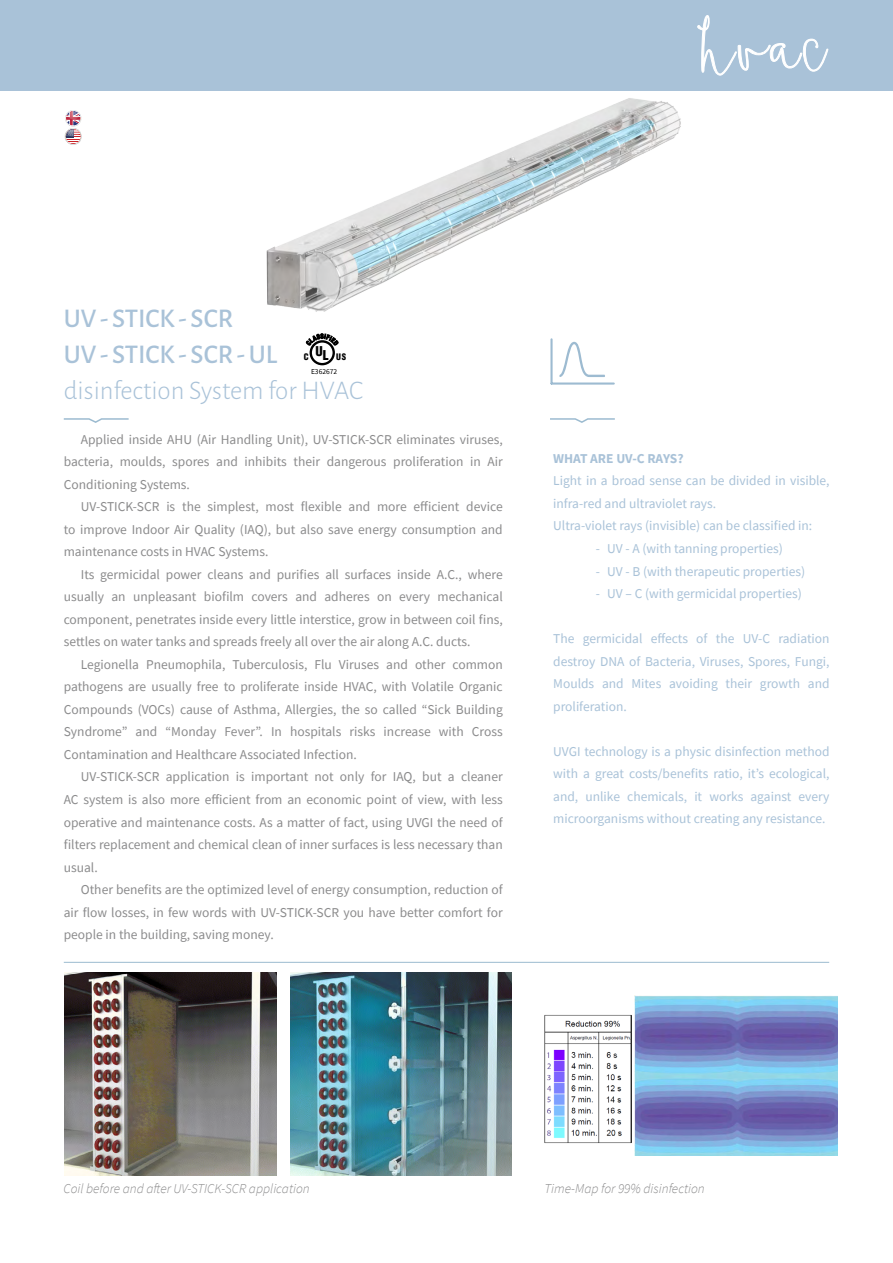
<style>
.page{position:relative;width:893px;height:1263px;background:#fff}
.page>*{position:absolute;margin:0;border:0;box-sizing:border-box;transform-origin:0 0}
.t1{font:500 27px/36px "Alegreya Sans";color:#a9c2d8}
.t2{font:300 27px "Alegreya Sans";color:#a9c2d8}
.t3{font:13.5px/22.5px "Source Sans Pro";color:#8b8b8c;text-align:justify}
.t4{font:13.5px/22.5px "Source Sans Pro";color:#a9c2d8;text-align:justify}
.t5{font:italic 300 13.5px "Source Sans Pro";color:#8b8b8c}
.t6{font:700 13.5px "Source Sans Pro";letter-spacing:-.01em;color:#a9c2d8}
.t7{font:900 condensed 8.85px "Helvetica";color:#000}
.t8{font:7.5px "Source Sans Pro";color:#000}
.s1{font-size:13.2px}
</style>
<div class="page">
<svg style="left:63px;top:418px;width:66px;height:5px"></svg>
<svg style="left:550px;top:418px;width:65px;height:5px"></svg>
<hr style="left:64px;top:962px;width:765px;height:1px;background:#9cbbd0">
<svg style="left:559px;top:342px;width:46px;height:35px"></svg>
<hr style="left:550px;top:339px;width:3px;height:44px;background:#9dbbd1">
<hr style="left:551px;top:382px;width:63px;height:3px;background:#9dbbd1">
<img style="left:291px;top:972px;width:221px;height:203px">
<img style="left:64px;top:972px;width:213px;height:203px">
<div style="left:0;top:0;width:893px;height:90px;background:#a9c2d8"></div>
<img style="left:64px;top:90px;width:765px;height:222px">
<img style="left:635px;top:995px;width:203px;height:160px">
<img style="left:544px;top:1015px;width:87px;height:128px">
<svg style="left:65px;top:110px;width:17px;height:35px"></svg>
<svg style="left:697px;top:15px;width:132px;height:61px"></svg>
<div style="left:310px;top:340px;width:25px;height:25px;border:2px solid #000;border-radius:50%"></div>
<svg style="left:306px;top:333px;width:32px;height:13px"></svg>
<h1 class="t1" style="left:64px;top:298px;width:215px">UV - STICK - SCR<br>UV - STICK - SCR - UL</h1>
<h1 class="t2" style="left:64px;top:372px;width:301px">disinfection System for HVAC</h1>
<p class="t7" style="left:304px;top:351px;width:44px">C <sup>U</sup><span class="s1">L</span> US</p>
<p class="t8" style="left:311px;top:367px;width:28px">E362672</p>
<p class="t3" style="left:64px;top:428px;width:440px;text-indent:17px">Applied inside AHU (Air Handling Unit), UV-STICK-SCR eliminates viruses, bacteria, moulds, spores and inhibits their dangerous proliferation in Air Conditioning Systems.</p>
<p class="t3" style="left:64px;top:496px;width:440px;text-indent:17px">UV-STICK-SCR is the simplest, most flexible and more efficient device to improve Indoor Air Quality (IAQ), but also save energy consumption and maintenance costs in HVAC Systems.</p>
<p class="t3" style="left:64px;top:563px;width:440px;text-indent:17px">Its germicidal power cleans and purifies all surfaces inside A.C., where usually an unpleasant biofilm covers and adheres on every mechanical component, penetrates inside every little interstice, grow in between coil fins, settles on water tanks and spreads freely all over the air along A.C. ducts.</p>
<p class="t3" style="left:64px;top:653px;width:440px;text-indent:17px">Legionella Pneumophila, Tuberculosis, Flu Viruses and other common pathogens are usually free to proliferate inside HVAC, with Volatile Organic Compounds (VOCs) cause of Asthma, Allergies, the so called “Sick Building Syndrome” and “Monday Fever”. In hospitals risks increase with Cross Contamination and Healthcare Associated Infection.</p>
<p class="t3" style="left:64px;top:766px;width:440px;text-indent:17px">UV-STICK-SCR application is important not only for IAQ, but a cleaner AC system is also more efficient from an economic point of view, with less operative and maintenance costs. As a matter of fact, using UVGI the need of filters replacement and chemical clean of inner surfaces is less necessary than usual.</p>
<p class="t3" style="left:64px;top:878px;width:440px;text-indent:17px">Other benefits are the optimized level of energy consumption, reduction of air flow losses, in few words with UV-STICK-SCR you have better comfort for people in the building, saving money.</p>
<p class="t6" style="left:553px;top:449px;width:132px">WHAT ARE UV-C RAYS?</p>
<p class="t4" style="left:553px;top:470px;width:278px;text-align:left">Light in a broad sense can be divided in visible, infra-red and ultraviolet rays.<br>Ultra-violet rays (invisible) can be classified in:</p>
<p class="t4" style="left:596px;top:537px;width:189px">- UV - A (with tanning properties)</p>
<p class="t4" style="left:596px;top:560px;width:211px">- UV - B (with therapeutic properties)</p>
<p class="t4" style="left:596px;top:582px;width:208px">- UV – C (with germicidal properties)</p>
<p class="t4" style="left:553px;top:627px;width:278px">The germicidal effects of the UV-C radiation destroy DNA of Bacteria, Viruses, Spores, Fungi, Moulds and Mites avoiding their growth and proliferation.</p>
<p class="t4" style="left:553px;top:740px;width:278px">UVGI technology is a physic disinfection method with a great costs/benefits ratio, it’s ecological, and, unlike chemicals, it works against every microorganisms without creating any resistance.</p>
<p class="t5" style="left:63px;top:1180px;width:248px">Coil before and after UV-STICK-SCR application</p>
<p class="t5" style="left:544px;top:1180px;width:162px">Time-Map for 99% disinfection</p>
</div>
